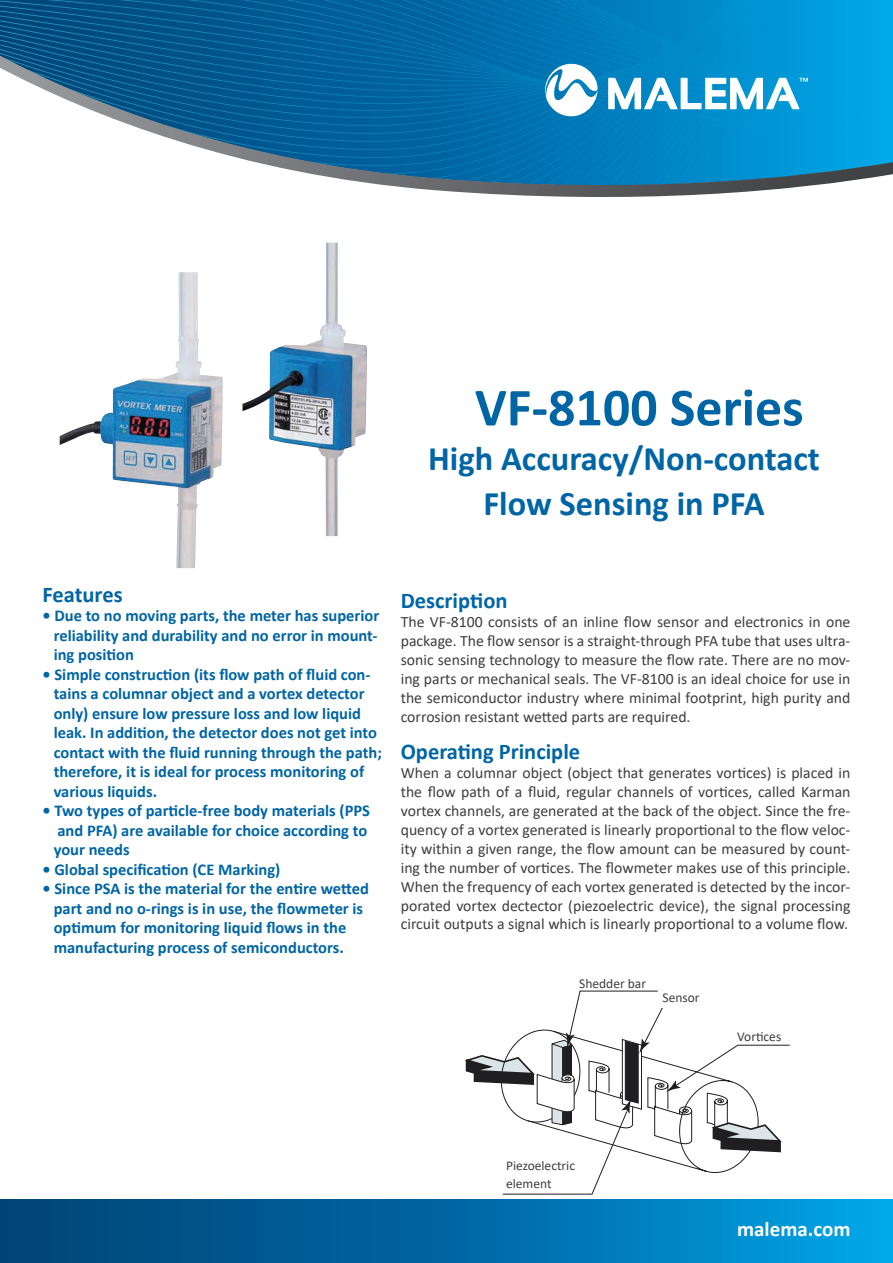
<style>
.page{position:relative;width:893px;height:1263px;background:#fff}
.page>*{position:absolute;margin:0;border:0;box-sizing:border-box;transform-origin:0 0}
.t1{font:700 54px "Calibri";color:#0065a4}
.t2{font:700 34.5px/45px "Calibri";color:#0065a4;text-align:center}
.t3{font:700 22.5px "Calibri";color:#0065a4}
.t4{font:700 21px "Calibri";color:#fff}
.t5{font:700 16.5px/19.5px "Calibri";color:#0065a4}
.t6{font:15.75px/18.9px "Calibri";color:#3e3e3f;text-align:justify}
.t7{font:13.5px "Calibri";color:#3e3e3f}
.t8{font:13.35px/18px "Calibri";color:#3e3e3f}
.t9{font:12.9px "Times New Roman";color:#1f1e21}
</style>
<div class="page">
<div style="left:0;top:1199px;width:893px;height:64px;background:linear-gradient(to right,#003c6f,#009ee3)"></div>
<div style="left:839px;top:0;width:33px;height:56px;background:#00a3e4"></div>
<img style="left:0;top:0;width:814px;height:56px">
<img style="left:777px;top:0;width:16px;height:51px">
<img style="left:769px;top:0;width:8px;height:52px">
<img style="left:303px;top:0;width:80px;height:56px">
<img style="left:383px;top:0;width:245px;height:56px">
<img style="left:628px;top:0;width:9px;height:56px">
<img style="left:637px;top:0;width:8px;height:56px">
<img style="left:645px;top:0;width:9px;height:56px">
<img style="left:654px;top:0;width:8px;height:56px">
<img style="left:662px;top:0;width:8px;height:56px">
<img style="left:670px;top:0;width:8px;height:56px">
<img style="left:678px;top:0;width:8px;height:56px">
<img style="left:686px;top:0;width:8px;height:56px">
<div style="left:694px;top:0;width:75px;height:56px;background:#0090d0"></div>
<svg style="left:0;top:56px;width:893px;height:141px"></svg>
<svg style="left:608px;top:78px;width:200px;height:31px"></svg>
<svg style="left:544px;top:59px;width:56px;height:59px"></svg>
<img style="left:60px;top:272px;width:163px;height:296px">
<img style="left:242px;top:243px;width:125px;height:293px">
<svg style="left:465px;top:990px;width:325px;height:205px"></svg>
<div style="left:662px;top:992px;width:53px;height:16px;background:#fff"></div>
<div style="left:737px;top:1031px;width:53px;height:11px;background:#fff"></div>
<div style="left:506px;top:1152px;width:80px;height:36px;background:#fff"></div>
<h1 class="t1" style="left:475px;top:369px;width:330px">VF-8100 Series</h1>
<h2 class="t2" style="left:428px;top:436px;width:393px">High Accuracy/Non-contact<br>Flow Sensing in PFA</h2>
<h1 class="t3" style="left:43px;top:578px;width:82px">Features</h1>
<p class="t5" style="left:54px;top:606px;width:327px;text-align:justify;text-indent:-11px">• Due to no moving parts, the meter has superior reliability and durability and no error in mount&shy;ing position</p>
<p class="t5" style="left:54px;top:664px;width:330px;text-indent:-11px">• Simple construction (its flow path of fluid con&shy;tains a columnar object and a vortex detector only) ensure low pressure loss and low liquid leak. In addition, the detector does not get into contact with the fluid running through the path; therefore, it is ideal for process monitoring of various liquids.</p>
<p class="t5" style="left:54px;top:801px;width:318px;text-indent:-11px">• Two types of particle-free body materials (PPS and PFA) are available for choice according to your needs</p>
<p class="t5" style="left:43px;top:859px;width:239px">• Global specification (CE Marking)</p>
<p class="t5" style="left:54px;top:879px;width:317px;text-indent:-11px">• Since PSA is the material for the entire wetted part and no o-rings is in use, the flowmeter is optimum for monitoring liquid flows in the manufacturing process of semiconductors.</p>
<h3 class="t3" style="left:401px;top:585px;width:108px">Description</h3>
<p class="t6" style="left:401px;top:612px;width:451px">The VF-8100 consists of an inline flow sensor and electronics in one package. The flow sensor is a straight-through PFA tube that uses ultra&shy;sonic sensing technology to measure the flow rate. There are no mov&shy;ing parts or mechanical seals. The VF-8100 is an ideal choice for use in the semiconductor industry where minimal footprint, high purity and corrosion resistant wetted parts are required.</p>
<h3 class="t3" style="left:401px;top:736px;width:181px">Operating Principle</h3>
<p class="t6" style="left:401px;top:763px;width:451px">When a columnar object (object that generates vortices) is placed in the flow path of a fluid, regular channels of vortices, called Karman vortex channels, are generated at the back of the object. Since the fre&shy;quency of a vortex generated is linearly proportional to the flow veloc&shy;ity within a given range, the flow amount can be measured by count&shy;ing the number of vortices. The flowmeter makes use of this principle.<br>When the frequency of each vortex generated is detected by the incor&shy;porated vortex dectector (piezoelectric device), the signal processing circuit outputs a signal which is linearly proportional to a volume flow.</p>
<p class="t9" style="left:583px;top:974px;width:63px">Shedder bar</p>
<p class="t7" style="left:579px;top:974px;width:68px">Shedder bar</p>
<p class="t9" style="left:667px;top:988px;width:37px">Sensor</p>
<p class="t7" style="left:662px;top:988px;width:39px">Sensor</p>
<p class="t9" style="left:741px;top:1027px;width:43px">Vortices</p>
<p class="t7" style="left:737px;top:1027px;width:46px">Vortices</p>
<p class="t8" style="left:506px;top:1156px;width:71px">Piezoelectric element</p>
<h3 class="t4" style="left:737px;top:1214px;width:115px">malema.com</h3>
</div>
